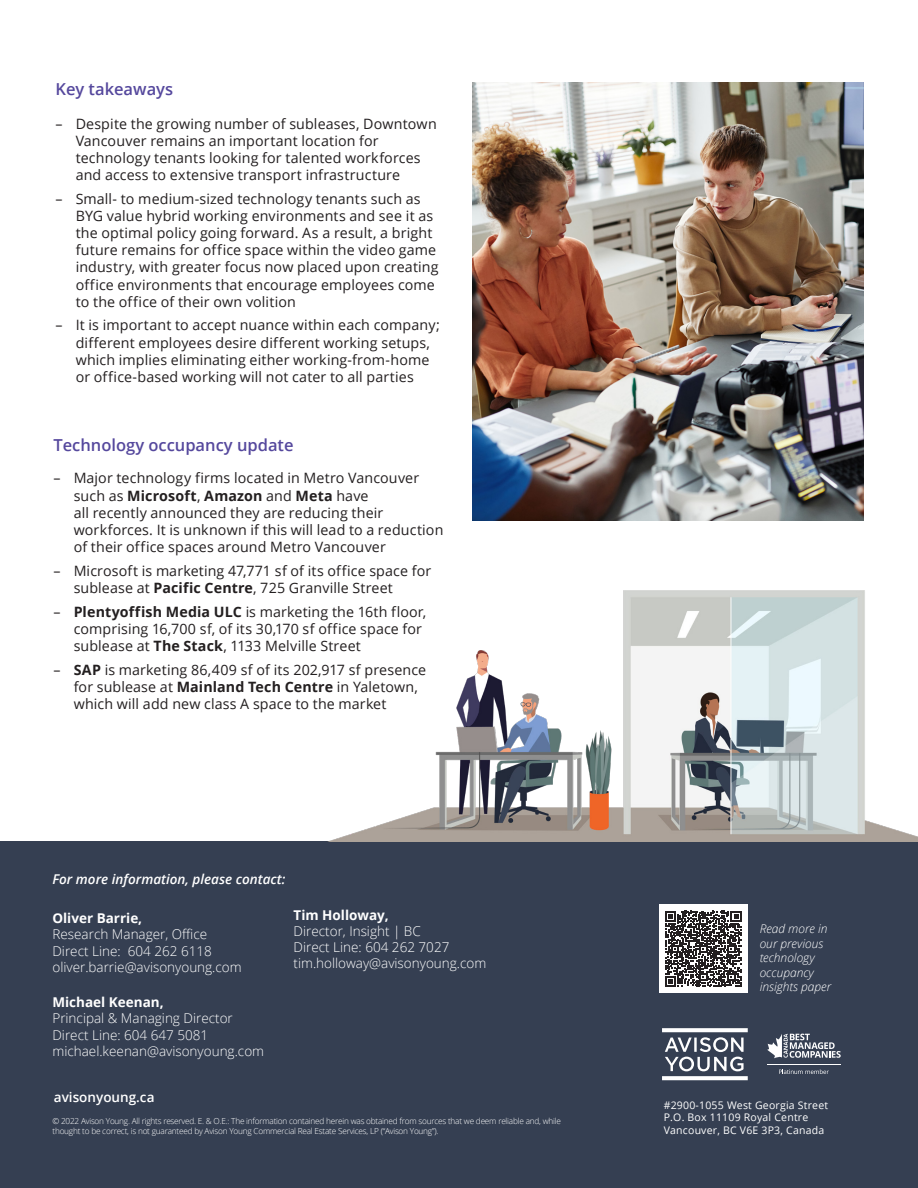
<style>
.page{position:relative;width:918px;height:1188px;background:#fff}
.page>*{position:absolute;margin:0;border:0;box-sizing:border-box;transform-origin:0 0}
.Heading_15pt{font:600 16.5px "Open Sans";color:#55489d}
.t1{font:14.25px/17.1px "Open Sans";letter-spacing:.01em;color:#231f20}
.t2{font:300 13.5px "Open Sans";color:#fff}
.t3{font:700 13.5px "Open Sans";color:#fff}
.t4{font:italic 600 13.5px "Open Sans";color:#fff}
.t5{font:600 13.5px "Open Sans";color:#fff}
.Body_Text_9pt{font:italic 300 12px/14.4px "Open Sans";color:#fff}
.t6{font:10.5px "Open Sans";letter-spacing:.02em;color:#fff}
.t7{font:300 8.25px/10.5px "Open Sans";letter-spacing:-.025em;color:#fff}
.s1{font-weight:700}
</style>
<div class="page">
<div style="left:0;top:842px;width:918px;height:346px;background:#353f52"></div>
<svg style="left:662px;top:1028px;width:86px;height:52px"></svg>
<svg style="left:767px;top:1034px;width:74px;height:24px"></svg>
<svg style="left:779px;top:1069px;width:50px;height:5px"></svg>
<hr style="left:767px;top:1064px;width:74px;height:1px;background:#fff">
<div style="left:659px;top:905px;width:89px;height:88px;background:#fff"></div>
<img style="left:324px;top:591px;width:594px;height:251px">
<svg style="left:665px;top:911px;width:77px;height:76px"></svg>
<img style="left:472px;top:82px;width:392px;height:439px">
<p class="Heading_15pt" style="left:55px;top:78px;width:119px">Key takeaways</p>
<p class="t1" style="left:76px;top:115px;width:363px;text-indent:-20px">– Despite the growing number of subleases, Downtown Vancouver remains an important location for technology tenants looking for talented workforces and access to extensive transport infrastructure</p>
<p class="t1" style="left:76px;top:190px;width:364px;text-indent:-20px">– Small- to medium-sized technology tenants such as BYG value hybrid working environments and see it as the optimal policy going forward. As a result, a bright future remains for office space within the video game industry, with greater focus now placed upon creating office environments that encourage employees come to the office of their own volition</p>
<p class="t1" style="left:76px;top:316px;width:366px;text-indent:-20px">– It is important to accept nuance within each company; different employees desire different working setups, which implies eliminating either working-from-home or office-based working will not cater to all parties</p>
<p class="Heading_15pt" style="left:53px;top:434px;width:242px">Technology occupancy update</p>
<p class="t1" style="left:74px;top:469px;width:371px;text-indent:-20px">– Major technology firms located in Metro Vancouver such as <span class="s1">Microsoft</span>, <span class="s1">Amazon</span> and <span class="s1">Meta</span> have<br>all recently announced they are reducing their workforces. It is unknown if this will lead to a reduction of their office spaces around Metro Vancouver</p>
<p class="t1" style="left:74px;top:562px;width:359px;text-indent:-20px">– Microsoft is marketing 47,771 sf of its office space for sublease at <span class="s1">Pacific Centre</span>, 725 Granville Street</p>
<p class="t1" style="left:74px;top:603px;width:354px;text-indent:-20px">– <span class="s1">Plentyoffish Media ULC</span> is marketing the 16th floor, comprising 16,700 sf, of its 30,170 sf office space for sublease at <span class="s1">The Stack</span>, 1133 Melville Street</p>
<p class="t1" style="left:74px;top:661px;width:354px;text-indent:-20px">– <span class="s1">SAP</span> is marketing 86,409 sf of its 202,917 sf presence for sublease at <span class="s1">Mainland Tech Centre</span> in Yaletown, which will add new class A space to the market</p>
<p class="t4" style="left:52px;top:870px;width:234px">For more information, please contact:</p>
<p class="t3" style="left:52px;top:909px;width:91px">Oliver Barrie,</p>
<p class="t2" style="left:52px;top:925px;width:156px">Research Manager, Office</p>
<p class="t2" style="left:52px;top:941px;width:161px">Direct Line: 604 262 6118</p>
<p class="t2" style="left:52px;top:958px;width:191px">oliver.barrie@avisonyoung.com</p>
<p class="t3" style="left:294px;top:905px;width:97px">Tim Holloway,</p>
<p class="t2" style="left:294px;top:922px;width:129px">Director, Insight | BC</p>
<p class="t2" style="left:294px;top:938px;width:157px">Direct Line: 604 262 7027</p>
<p class="t2" style="left:294px;top:954px;width:194px">tim.holloway@avisonyoung.com</p>
<p class="t3" style="left:52px;top:993px;width:113px">Michael Keenan,</p>
<p class="t2" style="left:52px;top:1009px;width:182px">Principal &amp; Managing Director</p>
<p class="t2" style="left:52px;top:1025px;width:157px">Direct Line: 604 647 5081</p>
<p class="t2" style="left:52px;top:1042px;width:213px">michael.keenan@avisonyoung.com</p>
<p class="t5" style="left:54px;top:1088px;width:102px">avisonyoung.ca</p>
<p class="t7" style="left:52px;top:1115px;width:510px">© 2022 Avison Young. All rights reserved. E. &amp; O.E.: The information contained herein was obtained from sources that we deem reliable and, while thought to be correct, is not guaranteed by Avison Young Commercial Real Estate Services, LP (“Avison Young”).</p>
<p class="Body_Text_9pt" style="left:760px;top:921px;width:69px">Read more in our previous technology</p>
<p class="Body_Text_9pt" style="left:760px;top:965px;width:73px">occupancy insights paper</p>
<p class="t6" style="left:664px;top:1098px;width:166px">#2900-1055 West Georgia Street</p>
<p class="t6" style="left:664px;top:1110px;width:146px">P.O. Box 11109 Royal Centre</p>
<p class="t6" style="left:664px;top:1123px;width:162px">Vancouver, BC V6E 3P3, Canada</p>
</div>
